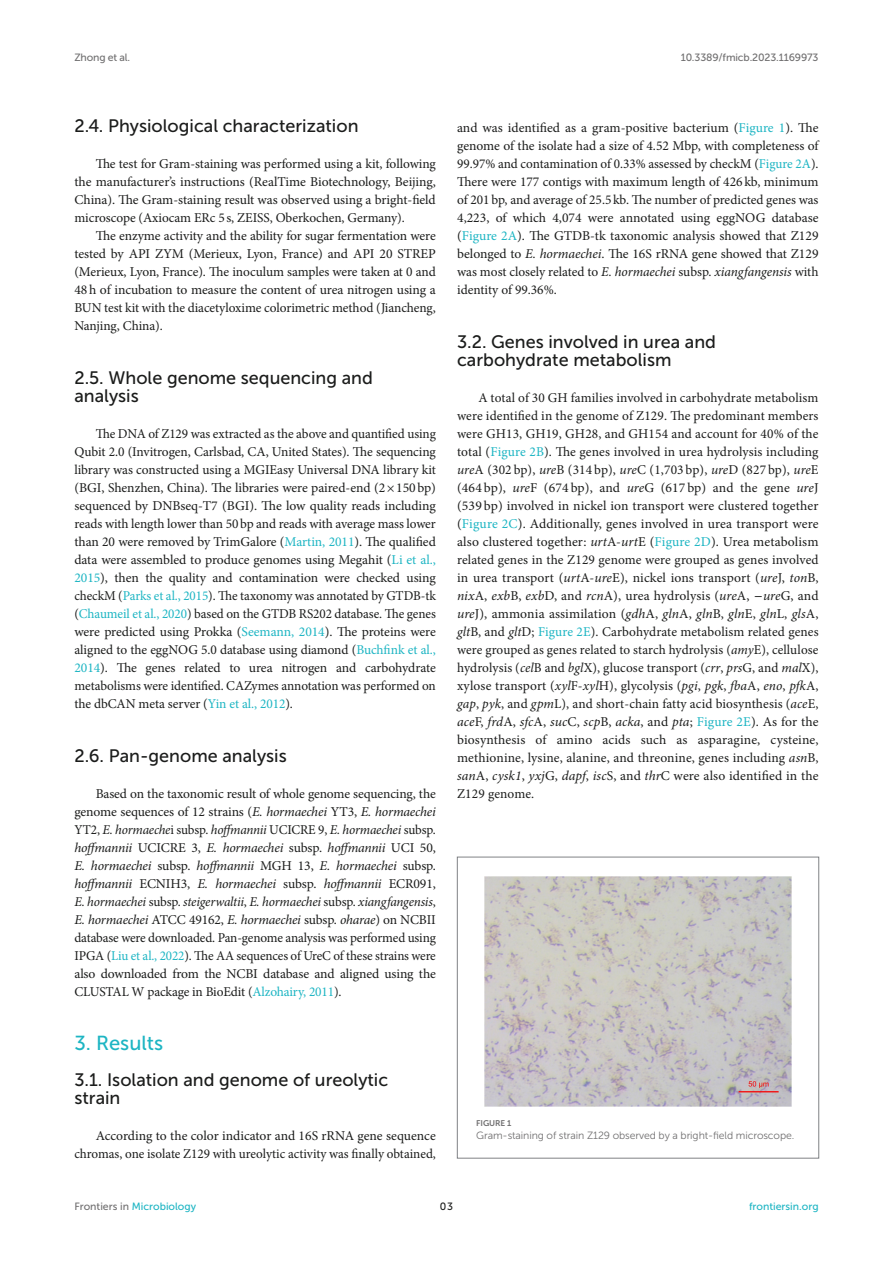
<style>
.page{position:relative;width:893px;height:1263px;background:#fff}
.page>*{position:absolute;margin:0;border:0;box-sizing:border-box;transform-origin:0 0}
.HEAD_1{font:20.25px "Museo Sans 500";color:#1db5c3}
.HEAD_2{font:18px/18px "Museo Sans 500";color:#1b1c1b}
.HEAD_2_after_HEAD_1{font:18px/18px "Museo Sans 500";color:#1b1c1b}
.TEXT_FLUSH{font:13.5px/18px "Minion Pro";letter-spacing:-.005em;color:#1b1c1b;text-align:justify}
.TEXT{font:13.5px/18px "Minion Pro";letter-spacing:-.005em;color:#1b1c1b;text-align:justify}
.FIG_LEG{font:10.5px "Museo Sans 300";letter-spacing:-.01em;color:#706f70}
.t1{font:10.5px "Museo Sans 500";color:#1db5c3}
.t2{font:10.5px "Museo Sans 500";letter-spacing:-.015em;color:#706f70}
.t3{font:10.5px "Museo Sans 500";color:#1b1c1b}
.FIG_HD{font:8.25px "Museo Sans 700";letter-spacing:-.01em;color:#706f70}
.s1{color:#1db5c3}
.s2{font-style:italic}
.s3{font-family:"STIX General";font-style:italic}
.s4{color:#706f70}
</style>
<div class="page">
<img style="left:485px;top:876px;width:306px;height:231px">
<div style="left:457px;top:857px;width:362px;height:301px;border:1px solid #808285"></div>
<p class="t2" style="left:74px;top:51px;width:57px">Zhong et al.</p>
<p class="t2" style="left:681px;top:51px;width:139px">10.3389/fmicb.2023.1169973</p>
<p class="HEAD_2" style="left:74px;top:117px;width:286px">2.4. Physiological characterization</p>
<p class="TEXT_FLUSH" style="left:74px;top:155px;width:363px;text-indent:21px">The test for Gram-staining was performed using a kit, following the manufacturer’s instructions (RealTime Biotechnology, Beijing, China). The Gram-staining result was observed using a bright-field microscope (Axiocam ERc 5s, ZEISS, Oberkochen, Germany).</p>
<p class="TEXT" style="left:74px;top:227px;width:363px;text-indent:21px">The enzyme activity and the ability for sugar fermentation were tested by API ZYM (Merieux, Lyon, France) and API 20 STREP (Merieux, Lyon, France). The inoculum samples were taken at 0 and 48h of incubation to measure the content of urea nitrogen using a BUN test kit with the diacetyloxime colorimetric method (Jiancheng, Nanjing, China).</p>
<p class="HEAD_2" style="left:74px;top:369px;width:300px">2.5. Whole genome sequencing and analysis</p>
<p class="TEXT_FLUSH" style="left:74px;top:425px;width:363px;text-indent:21px">The DNA of Z129 was extracted as the above and quantified using Qubit 2.0 (Invitrogen, Carlsbad, CA, United States). The sequencing library was constructed using a MGIEasy Universal DNA library kit (BGI, Shenzhen, China). The libraries were paired-end (2×150bp) sequenced by DNBseq-T7 (BGI). The low quality reads including reads with length lower than 50bp and reads with average mass lower than 20 were removed by TrimGalore (<span class="s1">Martin, 2011</span>). The qualified data were assembled to produce genomes using Megahit (<span class="s1">Li et al., 2015</span>), then the quality and contamination were checked using checkM (<span class="s1">Parks et al., 2015</span>). The taxonomy was annotated by GTDB-tk (<span class="s1">Chaumeil et al., 2020</span>) based on the GTDB RS202 database. The genes were predicted using Prokka (<span class="s1">Seemann, 2014</span>). The proteins were aligned to the eggNOG 5.0 database using diamond (<span class="s1">Buchfink et al., 2014</span>). The genes related to urea nitrogen and carbohydrate metabolisms were identified. CAZymes annotation was performed on the dbCAN meta server (<span class="s1">Yin et al., 2012</span>).</p>
<p class="HEAD_2" style="left:74px;top:747px;width:214px">2.6. Pan-genome analysis</p>
<p class="TEXT_FLUSH" style="left:74px;top:785px;width:363px;text-indent:21px">Based on the taxonomic result of whole genome sequencing, the genome sequences of 12 strains (<span class="s2">E. hormaechei</span> YT3, <span class="s2">E. hormaechei </span>YT2, <span class="s2">E. hormaeche</span>i subsp. <span class="s2">hoffmannii</span> UCICRE 9, <span class="s2">E. hormaechei</span> subsp. <span class="s2">hoffmannii</span> UCICRE 3, <span class="s2">E. hormaechei</span> subsp. <span class="s2">hoffmannii</span> UCI 50, <span class="s2">E. hormaechei</span> subsp. <span class="s2">hoffmannii</span> MGH 13, <span class="s2">E. hormaechei</span> subsp. <span class="s2">hoffmannii</span> ECNIH3, <span class="s2">E. hormaechei</span> subsp. <span class="s2">hoffmannii</span> ECR091, <span class="s2">E. hormaechei</span> subsp. <span class="s2">steigerwaltii</span>, <span class="s2">E. hormaechei</span> subsp. <span class="s2">xiangfangensis</span>, <span class="s2">E. hormaechei</span> ATCC 49162, <span class="s2">E. hormaechei</span> subsp. <span class="s2">oharae</span>) on NCBII database were downloaded. Pan-genome analysis was performed using IPGA (<span class="s1">Liu et al., 2022</span>). The AA sequences of UreC of these strains were also downloaded from the NCBI database and aligned using the CLUSTAL W package in BioEdit (<span class="s1">Alzohairy, 2011</span>).</p>
<p class="HEAD_1" style="left:74px;top:1032px;width:90px">3. Results</p>
<p class="HEAD_2_after_HEAD_1" style="left:74px;top:1071px;width:315px">3.1. Isolation and genome of ureolytic strain</p>
<p class="TEXT_FLUSH" style="left:74px;top:1127px;width:363px;text-align:right">According to the color indicator and 16S rRNA gene sequence chromas, one isolate Z129 with ureolytic activity was finally obtained,</p>
<p class="TEXT_FLUSH" style="left:457px;top:119px;width:363px">and was identified as a gram-positive bacterium (<span class="s1">Figure 1</span>). The genome of the isolate had a size of 4.52 Mbp, with completeness of 99.97% and contamination of 0.33% assessed by checkM (<span class="s1">Figure 2A</span>).<br>There were 177 contigs with maximum length of 426 kb, minimum of 201bp, and average of 25.5 kb. The number of predicted genes was 4,223, of which 4,074 were annotated using eggNOG database (<span class="s1">Figure 2A</span>). The GTDB-tk taxonomic analysis showed that Z129 belonged to <span class="s2">E. hormaechei</span>. The 16S rRNA gene showed that Z129 was most closely related to <span class="s2">E. hormaechei</span> subsp. <span class="s2">xiangfangensis</span> with identity of 99.36%.</p>
<p class="HEAD_2" style="left:457px;top:333px;width:260px">3.2. Genes involved in urea and carbohydrate metabolism</p>
<p class="TEXT_FLUSH" style="left:457px;top:389px;width:363px;text-indent:21px">A total of 30 GH families involved in carbohydrate metabolism were identified in the genome of Z129. The predominant members were GH13, GH19, GH28, and GH154 and account for 40% of the total (<span class="s1">Figure 2B</span>). The genes involved in urea hydrolysis including <span class="s2">ure</span>A (302 bp), <span class="s2">ure</span>B (314 bp), <span class="s2">ure</span>C (1,703 bp), <span class="s2">ure</span>D (827 bp), <span class="s2">ure</span>E (464 bp), <span class="s2">ure</span>F (674 bp), and <span class="s2">ure</span>G (617 bp) and the gene <span class="s2">ure</span>J (539 bp) involved in nickel ion transport were clustered together (<span class="s1">Figure 2C</span>). Additionally, genes involved in urea transport were also clustered together: <span class="s2">urt</span>A-<span class="s2">urt</span>E (<span class="s1">Figure 2D</span>). Urea metabolism related genes in the Z129 genome were grouped as genes involved in urea transport (<span class="s2">urt</span>A-<span class="s2">ure</span>E), nickel ions transport (<span class="s2">ure</span>J, <span class="s2">ton</span>B, <span class="s2">nix</span>A, <span class="s2">exb</span>B, <span class="s2">exb</span>D, and <span class="s2">rcn</span>A), urea hydrolysis (<span class="s2">ure</span>A, <span class="s3">−</span><span class="s2">ure</span>G, and <span class="s2">ure</span>J), ammonia assimilation (<span class="s2">gdh</span>A, <span class="s2">gln</span>A, <span class="s2">gln</span>B, <span class="s2">gln</span>E, <span class="s2">gln</span>L, <span class="s2">gls</span>A, <span class="s2">glt</span>B, and <span class="s2">glt</span>D; <span class="s1">Figure 2E</span>). Carbohydrate metabolism related genes were grouped as genes related to starch hydrolysis (<span class="s2">amy</span>E), cellulose hydrolysis (<span class="s2">cel</span>B and <span class="s2">bgl</span>X), glucose transport (<span class="s2">crr</span>, <span class="s2">prs</span>G, and <span class="s2">mal</span>X), xylose transport (<span class="s2">xyl</span>F-<span class="s2">xyl</span>H), glycolysis (<span class="s2">pgi</span>, <span class="s2">pgk</span>, <span class="s2">fba</span>A, <span class="s2">eno</span>, <span class="s2">pfk</span>A, <span class="s2">gap</span>, <span class="s2">pyk</span>, and <span class="s2">gpm</span>L), and short-chain fatty acid biosynthesis (<span class="s2">ace</span>E, <span class="s2">ace</span>F, <span class="s2">frd</span>A, <span class="s2">sfc</span>A, <span class="s2">suc</span>C, <span class="s2">scp</span>B, <span class="s2">acka</span>, and <span class="s2">pta</span>; <span class="s1">Figure 2E</span>). As for the biosynthesis of amino acids such as asparagine, cysteine, methionine, lysine, alanine, and threonine, genes including <span class="s2">asn</span>B, <span class="s2">san</span>A, <span class="s2">cysk1</span>, <span class="s2">yxj</span>G, <span class="s2">dapf</span>, <span class="s2">isc</span>S, and <span class="s2">thr</span>C were also identified in the Z129 genome.</p>
<p class="FIG_HD" style="left:476px;top:1118px;width:37px">FIGURE 1</p>
<p class="FIG_LEG" style="left:476px;top:1130px;width:320px">Gram-staining of strain Z129 observed by a bright-field microscope.</p>
<p class="t1" style="left:74px;top:1200px;width:123px"><span class="s4">Frontiers in</span> Microbiology</p>
<p class="t3" style="left:440px;top:1200px;width:15px">03</p>
<p class="t1" style="left:749px;top:1200px;width:71px">frontiersin.org</p>
</div>
